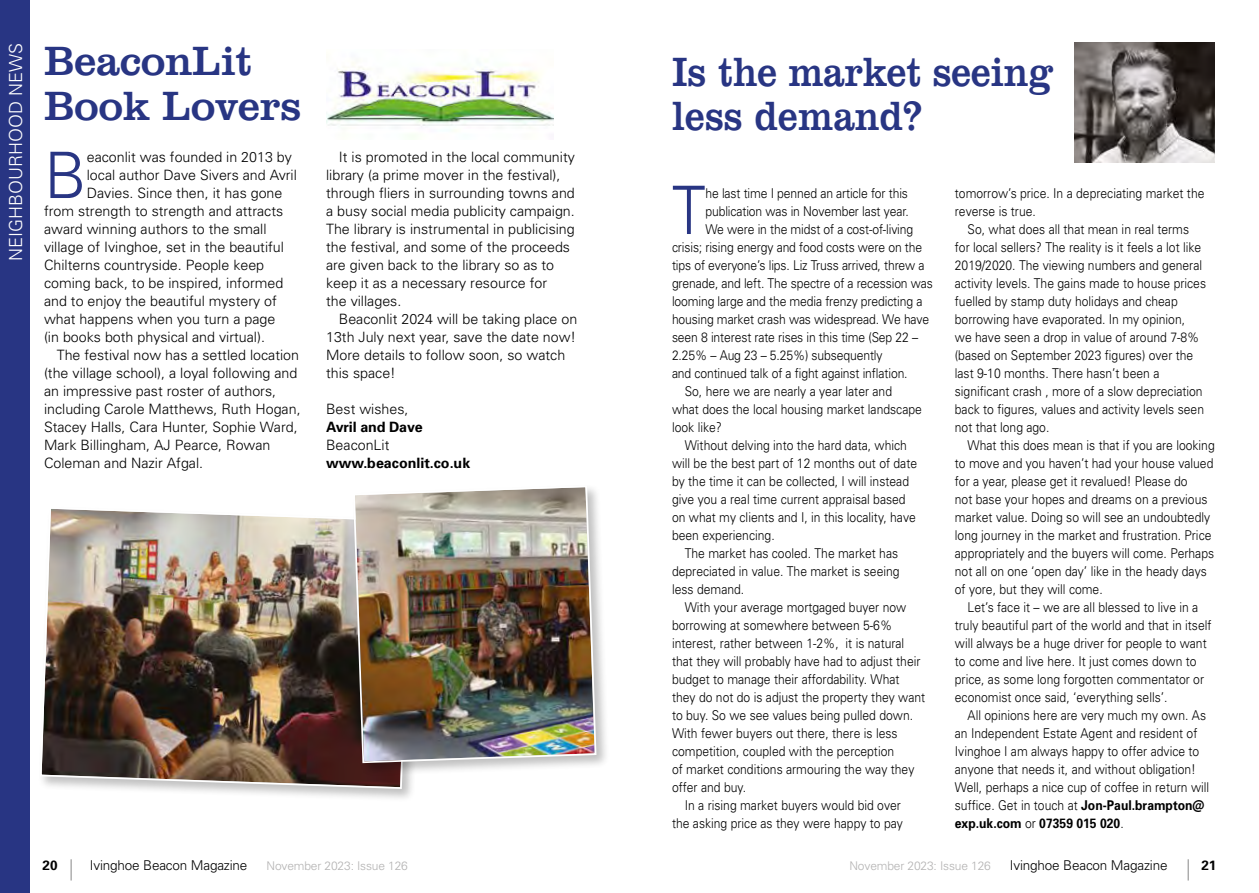
<style>
.page{position:relative;width:1259px;height:893px;background:#fff}
.page>*{position:absolute;margin:0;border:0;box-sizing:border-box;transform-origin:0 0}
.t1{font:300 66.9px "Univers";color:#283583;scale:.9 1}
.t2{font:300 64.05px "Univers";color:#283583}
.t3{font:42px/43.5px "Clarendon BT";letter-spacing:-.01em;color:#283583;scale:.9 1}
.t4{font:42px/45px "Clarendon BT";letter-spacing:-.01em;color:#283583}
.t5{font:300 18px "Univers";color:#fff}
.t6{font:300 14.25px/18px "Univers";color:#000}
.t7{font:700 14.25px "Univers";color:#000}
.t8{font:300 13.5px/18px "Univers";color:#000;scale:.9 1}
.t9{font:300 13.5px "Univers";color:#000}
.t10{font:700 13.5px "Univers";color:#000}
.t11{font:300 12px "Univers";letter-spacing:-.01em;color:#b3b2b2}
.s1{font-weight:700}
</style>
<div class="page">
<svg style="left:71px;top:859px;width:1px;height:21px"></svg>
<svg style="left:1187px;top:859px;width:1px;height:21px"></svg>
<div style="left:0;top:0;width:30px;height:893px;background:#283583"></div>
<img style="left:326px;top:62px;width:228px;height:77px">
<div style="left:38px;top:505px;width:387px;height:298px;background:#000;opacity:.25"></div>
<img style="left:39px;top:506px;width:373px;height:284px">
<img style="left:1074px;top:43px;width:141px;height:119px">
<div style="left:351px;top:484px;width:259px;height:293px;background:#000;opacity:.25"></div>
<img style="left:352px;top:484px;width:245px;height:280px">
<h3 class="t5" style="left:5px;top:261px;width:219px;rotate:-90deg">NEIGHBOURHOOD NEWS</h3>
<h3 class="t4" style="left:44px;top:37px;width:259px">BeaconLit<br>Book Lovers</h3>
<h2 class="t2" style="left:44px;top:137px;width:44px">B</h2>
<p class="t6" style="left:87px;top:148px;width:207px">eaconlit was founded in 2013 by</p>
<p class="t6" style="left:87px;top:166px;width:212px">local author Dave Sivers and Avril</p>
<p class="t6" style="left:87px;top:184px;width:197px">Davies. Since then, it has gone</p>
<p class="t6" style="left:44px;top:202px;width:241px">from strength to strength and attracts</p>
<p class="t6" style="left:44px;top:220px;width:224px">award winning authors to the small</p>
<p class="t6" style="left:44px;top:238px;width:241px">village of Ivinghoe, set in the beautiful</p>
<p class="t6" style="left:44px;top:256px;width:222px">Chilterns countryside. People keep</p>
<p class="t6" style="left:44px;top:274px;width:241px">coming back, to be inspired, informed</p>
<p class="t6" style="left:44px;top:292px;width:234px">and to enjoy the beautiful mystery of</p>
<p class="t6" style="left:44px;top:310px;width:233px">what happens when you turn a page</p>
<p class="t6" style="left:44px;top:328px;width:222px">(in books both physical and virtual).</p>
<p class="t6" style="left:57px;top:346px;width:244px">The festival now has a settled location</p>
<p class="t6" style="left:44px;top:364px;width:255px">(the village school), a loyal following and</p>
<p class="t6" style="left:44px;top:382px;width:234px">an impressive past roster of authors,</p>
<p class="t6" style="left:44px;top:400px;width:258px">including Carole Matthews, Ruth Hogan,</p>
<p class="t6" style="left:44px;top:418px;width:255px">Stacey Halls, Cara Hunter, Sophie Ward,</p>
<p class="t6" style="left:44px;top:436px;width:228px">Mark Billingham, AJ Pearce, Rowan</p>
<p class="t6" style="left:44px;top:454px;width:161px">Coleman and Nazir Afgal.</p>
<p class="t6" style="left:326px;top:148px;width:250px;text-indent:13px">It is promoted in the local community library (a prime mover in the festival), through fliers in surrounding towns and a busy social media publicity campaign.<br>The library is instrumental in publicising the festival, and some of the proceeds are given back to the library so as to keep it as a necessary resource for<br>the villages.</p>
<p class="t6" style="left:326px;top:309px;width:253px;text-indent:13px">Beaconlit 2024 will be taking place on<br>13th July next year, save the date now!<br>More details to follow soon, so watch this space!</p>
<p class="t6" style="left:326px;top:399px;width:84px">Best wishes,</p>
<p class="t7" style="left:326px;top:418px;width:98px">Avril and Dave</p>
<p class="t6" style="left:326px;top:435px;width:65px">BeaconLit</p>
<p class="t7" style="left:326px;top:454px;width:146px">www.beaconlit.co.uk</p>
<h3 class="t3" style="left:672px;top:49px;width:425px">Is the market seeing less demand?</h3>
<h1 class="t1" style="left:672px;top:170px;width:39px">T</h1>
<p class="t8" style="left:705px;top:184px;width:226px">he last time I penned an article for this</p>
<p class="t8" style="left:705px;top:202px;width:227px">publication was in November last year.</p>
<p class="t8" style="left:705px;top:220px;width:232px">We were in the midst of a cost-of-living</p>
<p class="t8" style="left:672px;top:238px;width:279px">crisis; rising energy and food costs were on the</p>
<p class="t8" style="left:672px;top:256px;width:282px">tips of everyone’s lips. Liz Truss arrived, threw a</p>
<p class="t8" style="left:672px;top:274px;width:291px">grenade, and left. The spectre of a recession was</p>
<p class="t8" style="left:672px;top:292px;width:280px">looming large and the media frenzy predicting a</p>
<p class="t8" style="left:672px;top:310px;width:287px">housing market crash was widespread. We have</p>
<p class="t8" style="left:672px;top:328px;width:275px">seen 8 interest rate rises in this time (Sep 22 –</p>
<p class="t8" style="left:672px;top:346px;width:235px">2.25% – Aug 23 – 5.25%) subsequently</p>
<p class="t8" style="left:672px;top:364px;width:263px">and continued talk of a fight against inflation.</p>
<p class="t8" style="left:685px;top:382px;width:232px">So, here we are nearly a year later and</p>
<p class="t8" style="left:672px;top:400px;width:279px">what does the local housing market landscape</p>
<p class="t8" style="left:672px;top:418px;width:57px">look like?</p>
<p class="t8" style="left:685px;top:436px;width:248px">Without delving into the hard data, which</p>
<p class="t8" style="left:672px;top:454px;width:274px">will be the best part of 12 months out of date</p>
<p class="t8" style="left:672px;top:472px;width:265px">by the time it can be collected, I will instead</p>
<p class="t8" style="left:672px;top:490px;width:261px">give you a real time current appraisal based</p>
<p class="t8" style="left:672px;top:508px;width:272px">on what my clients and I, in this locality, have</p>
<p class="t8" style="left:672px;top:526px;width:116px">been experiencing.</p>
<p class="t8" style="left:685px;top:544px;width:239px">The market has cooled. The market has</p>
<p class="t8" style="left:672px;top:562px;width:254px">depreciated in value. The market is seeing</p>
<p class="t8" style="left:672px;top:580px;width:82px">less demand.</p>
<p class="t8" style="left:685px;top:598px;width:248px">With your average mortgaged buyer now</p>
<p class="t8" style="left:672px;top:616px;width:246px">borrowing at somewhere between 5-6%</p>
<p class="t8" style="left:672px;top:634px;width:260px">interest, rather between 1-2%, it is natural</p>
<p class="t8" style="left:672px;top:652px;width:278px">that they will probably have had to adjust their</p>
<p class="t8" style="left:672px;top:670px;width:254px">budget to manage their affordability. What</p>
<p class="t8" style="left:672px;top:688px;width:283px">they do not do is adjust the property they want</p>
<p class="t8" style="left:672px;top:706px;width:269px">to buy. So we see values being pulled down.</p>
<p class="t8" style="left:672px;top:724px;width:252px">With fewer buyers out there, there is less</p>
<p class="t8" style="left:672px;top:742px;width:248px">competition, coupled with the perception</p>
<p class="t8" style="left:672px;top:760px;width:271px">of market conditions armouring the way they</p>
<p class="t8" style="left:672px;top:778px;width:84px">offer and buy.</p>
<p class="t8" style="left:685px;top:796px;width:242px">In a rising market buyers would bid over</p>
<p class="t8" style="left:672px;top:814px;width:258px">the asking price as they were happy to pay</p>
<p class="t8" style="left:955px;top:184px;width:279px">tomorrow’s price. In a depreciating market the reverse is true.</p>
<p class="t8" style="left:955px;top:220px;width:281px;text-indent:13px">So, what does all that mean in real terms for local sellers? The reality is it feels a lot like 2019/2020. The viewing numbers and general activity levels. The gains made to house prices fuelled by stamp duty holidays and cheap borrowing have evaporated. In my opinion,<br>we have seen a drop in value of around 7-8% (based on September 2023 figures) over the last 9-10 months. There hasn’t been a significant crash , more of a slow depreciation back to figures, values and activity levels seen not that long ago.</p>
<p class="t8" style="left:955px;top:436px;width:290px;text-indent:13px">What this does mean is that if you are looking to move and you haven’t had your house valued for a year, please get it revalued! Please do<br>not base your hopes and dreams on a previous market value. Doing so will see an undoubtedly long journey in the market and frustration. Price appropriately and the buyers will come. Perhaps not all on one ‘open day’ like in the heady days of yore, but they will come.</p>
<p class="t8" style="left:955px;top:598px;width:287px;text-indent:13px">Let’s face it – we are all blessed to live in a truly beautiful part of the world and that in itself will always be a huge driver for people to want to come and live here. It just comes down to price, as some long forgotten commentator or economist once said, ‘everything sells’.</p>
<p class="t8" style="left:955px;top:706px;width:284px;text-indent:13px">All opinions here are very much my own. As an Independent Estate Agent and resident of Ivinghoe I am always happy to offer advice to anyone that needs it, and without obligation!<br>Well, perhaps a nice cup of coffee in return will suffice. Get in touch at <span class="s1">Jon-Paul.brampton@ exp.uk.com</span> or <span class="s1">07359 015 020</span>.</p>
<p class="t10" style="left:43px;top:856px;width:17px">20</p>
<p class="t9" style="left:90px;top:857px;width:159px">Ivinghoe Beacon Magazine</p>
<p class="t11" style="left:266px;top:858px;width:143px">November 2023: Issue 126</p>
<p class="t11" style="left:849px;top:858px;width:143px">November 2023: Issue 126</p>
<p class="t9" style="left:1010px;top:857px;width:159px">Ivinghoe Beacon Magazine</p>
<p class="t10" style="left:1201px;top:856px;width:17px">21</p>
</div>
